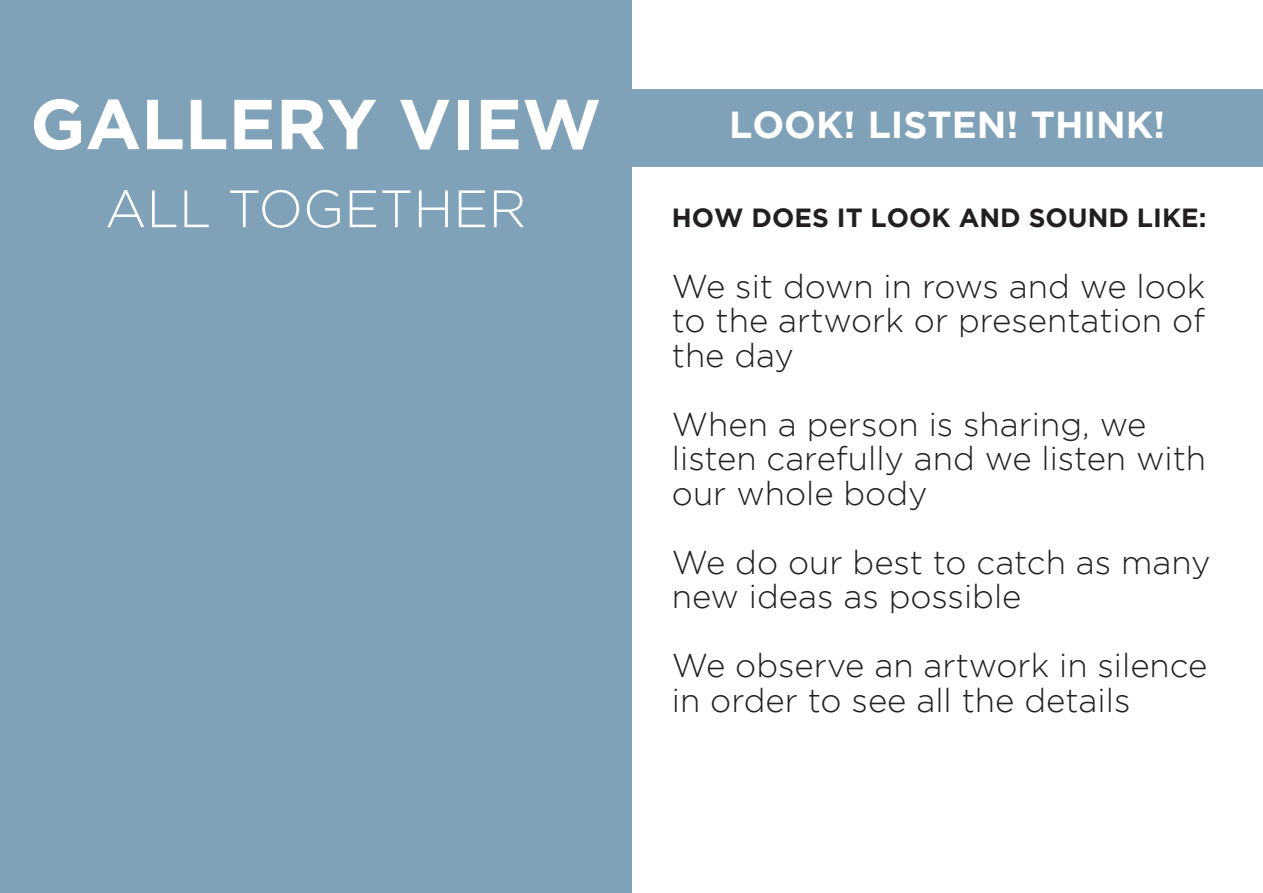
<style>
.page{position:relative;width:1263px;height:893px;background:#fff}
.page>*{position:absolute;margin:0;border:0;box-sizing:border-box;transform-origin:0 0}
.t1{font:700 70.5px "Gotham";color:#fff}
.t2{font:300 52.5px "Gotham";color:#fff}
.t3{font:700 37.5px "Gotham";color:#fff}
.t4{font:300 33px/34.5px "Gotham";color:#231f20}
.t5{font:700 26.25px "Gotham";color:#231f20}
</style>
<div class="page">
<div style="left:631px;top:89px;width:632px;height:77px;background:#7fa2b8"></div>
<div style="left:0;top:0;width:631px;height:893px;background:#7fa2b8"></div>
<p class="t1" style="left:30px;top:83px;width:572px">GALLERY VIEW</p>
<p class="t2" style="left:105px;top:180px;width:423px">ALL TOGETHER</p>
<p class="t3" style="left:729px;top:103px;width:438px">LOOK! LISTEN! THINK!</p>
<p class="t5" style="left:672px;top:203px;width:536px">HOW DOES IT LOOK AND SOUND LIKE:</p>
<p class="t4" style="left:672px;top:268px;width:535px;text-align:justify">We sit down in rows and we look to the artwork or presentation of the day</p>
<p class="t4" style="left:672px;top:406px;width:536px">When a person is sharing, we listen carefully and we listen with our whole body</p>
<p class="t4" style="left:672px;top:544px;width:540px">We do our best to catch as many new ideas as possible</p>
<p class="t4" style="left:672px;top:648px;width:537px">We observe an artwork in silence in order to see all the details</p>
</div>
